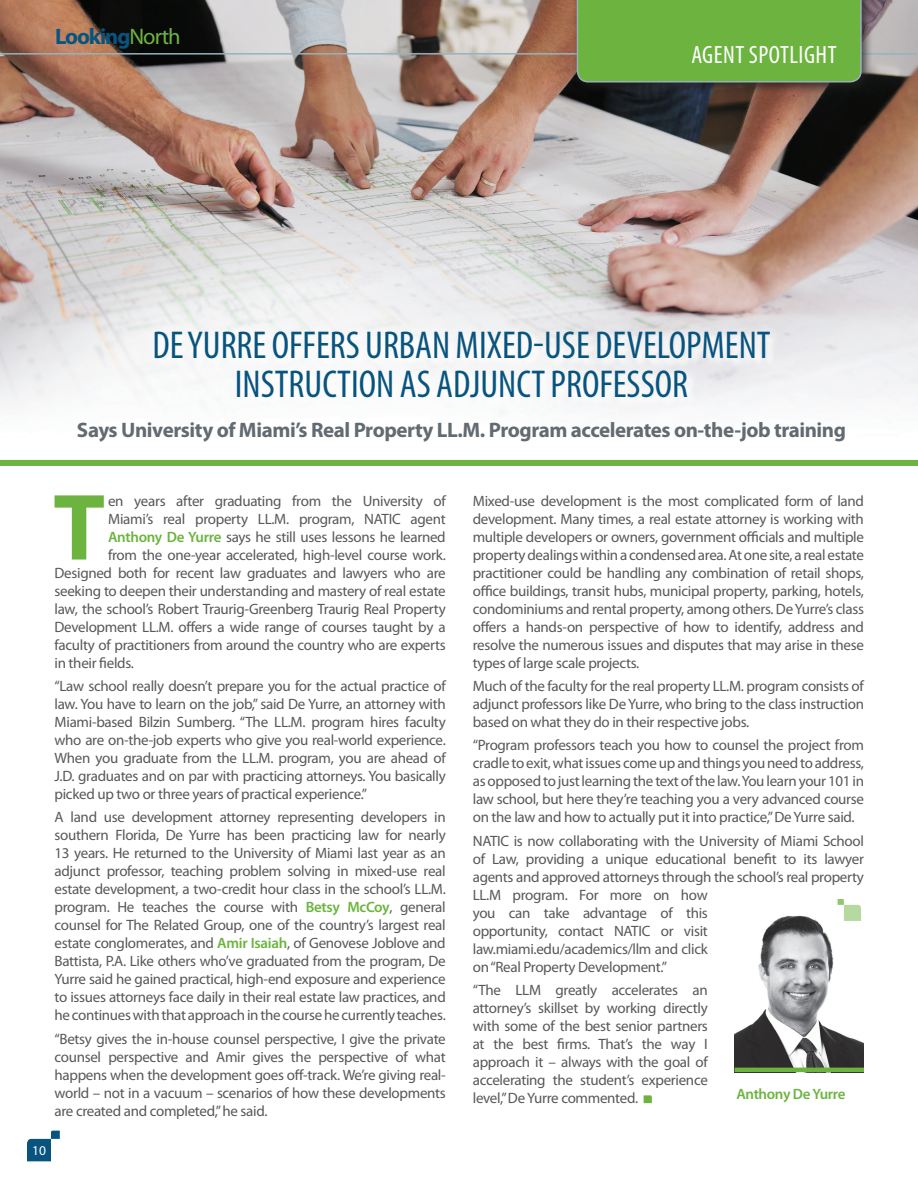
<style>
.page{position:relative;width:918px;height:1188px;background:#fff}
.page>*{position:absolute;margin:0;border:0;box-sizing:border-box;transform-origin:0 0}
.t1{font:700 95.1px "Myriad Pro";color:#6cb43f}
.t2{font:condensed 39px/39px "Myriad Pro";color:#08547f;text-align:center}
.t3{font:condensed 25.2px "Myriad Pro";letter-spacing:.02em;color:#fff}
.t4{font:700 22.5px "Myriad Pro";letter-spacing:-.05em;color:#08547f}
.t5{font:700 21px "Myriad Pro";letter-spacing:-.02em;color:#626a72}
.t6{font:15px/18px "Myriad Pro";letter-spacing:-.02em;color:#57585a;text-align:justify}
.t7{font:600 15px "Myriad Pro";letter-spacing:-.02em;color:#6cb43f}
.t8{font:13.5px "Myriad Pro";color:#fff}
.s1{font-weight:400;color:#6cb43f}
.s2{font-weight:600;color:#6cb43f}
</style>
<div class="page">
<img style="left:0;top:0;width:918px;height:460px">
<hr style="left:0;top:53px;width:917px;height:2px;background:#99b1bd">
<div style="left:572px;top:0;width:302px;height:94px;background:#231f20;opacity:.75"></div>
<div style="left:577px;top:0;width:285px;height:82px;background:#6cb43f"></div>
<svg style="left:644px;top:1095px;width:8px;height:8px"></svg>
<div style="left:0;top:460px;width:918px;height:6px;background:#6cb43f"></div>
<div style="left:66px;top:320px;width:791px;height:134px;background:#fff"></div>
<svg style="left:838px;top:899px;width:6px;height:5px"></svg>
<img style="left:735px;top:904px;width:129px;height:164px">
<hr style="left:735px;top:1068px;width:129px;height:4px;background:#6cb43f">
<svg style="left:27px;top:1131px;width:33px;height:30px"></svg>
<h3 class="t4" style="left:55px;top:24px;width:127px">Looking<span class="s1">North</span></h3>
<h3 class="t3" style="left:691px;top:39px;width:147px">AGENT SPOTLIGHT</h3>
<h2 class="t2" style="left:152px;top:325px;width:620px">DE YURRE OFFERS URBAN MIXED-USE DEVELOPMENT<br>INSTRUCTION AS ADJUNCT PROFESSOR</h2>
<h3 class="t5" style="left:77px;top:419px;width:771px">Says University of Miami’s Real Property LL.M. Program accelerates on-the-job training</h3>
<h1 class="t1" style="left:53px;top:474px;width:54px">T</h1>
<p class="t6" style="left:108px;top:492px;width:339px">en years after graduating from the University of</p>
<p class="t6" style="left:108px;top:510px;width:339px">Miami’s real property LL.M. program, NATIC agent</p>
<p class="t6" style="left:108px;top:528px;width:339px"><span class="s2">Anthony De Yurre</span> says he still uses lessons he learned</p>
<p class="t6" style="left:108px;top:546px;width:339px">from the one-year accelerated, high-level course work.</p>
<p class="t6" style="left:55px;top:564px;width:393px">Designed both for recent law graduates and lawyers who are</p>
<p class="t6" style="left:55px;top:582px;width:393px">seeking to deepen their understanding and mastery of real estate</p>
<p class="t6" style="left:55px;top:600px;width:393px">law, the school’s Robert Traurig-Greenberg Traurig Real Property</p>
<p class="t6" style="left:55px;top:618px;width:393px">Development LL.M. offers a wide range of courses taught by a</p>
<p class="t6" style="left:55px;top:636px;width:393px">faculty of practitioners from around the country who are experts</p>
<p class="t6" style="left:55px;top:654px;width:81px">in their fields.</p>
<p class="t6" style="left:55px;top:677px;width:393px">“Law school really doesn’t prepare you for the actual practice of law. You have to learn on the job,” said De Yurre, an attorney with Miami-based Bilzin Sumberg. “The LL.M. program hires faculty who are on-the-job experts who give you real-world experience.<br>When you graduate from the LL.M. program, you are ahead of J.D. graduates and on par with practicing attorneys. You basically picked up two or three years of practical experience.”</p>
<p class="t6" style="left:55px;top:809px;width:393px">A land use development attorney representing developers in southern Florida, De Yurre has been practicing law for nearly 13 years. He returned to the University of Miami last year as an adjunct professor, teaching problem solving in mixed-use real estate development, a two-credit hour class in the school’s LL.M. program. He teaches the course with <span class="s2">Betsy McCoy</span>, general counsel for The Related Group, one of the country’s largest real estate conglomerates, and <span class="s2">Amir Isaiah</span>, of Genovese Joblove and Battista, P.A. Like others who’ve graduated from the program, De Yurre said he gained practical, high-end exposure and experience to issues attorneys face daily in their real estate law practices, and he continues with that approach in the course he currently teaches.</p>
<p class="t6" style="left:55px;top:1030px;width:393px">“Betsy gives the in-house counsel perspective, I give the private counsel perspective and Amir gives the perspective of what happens when the development goes off-track. We’re giving real&shy;world – not in a vacuum – scenarios of how these developments are created and completed,” he said.</p>
<p class="t8" style="left:32px;top:1143px;width:15px">10</p>
<p class="t6" style="left:473px;top:492px;width:393px">Mixed-use development is the most complicated form of land development. Many times, a real estate attorney is working with multiple developers or owners, government officials and multiple property dealings within a condensed area. At one site, a real estate practitioner could be handling any combination of retail shops, office buildings, transit hubs, municipal property, parking, hotels, condominiums and rental property, among others. De Yurre’s class offers a hands-on perspective of how to identify, address and resolve the numerous issues and disputes that may arise in these types of large scale projects.</p>
<p class="t6" style="left:473px;top:677px;width:393px">Much of the faculty for the real property LL.M. program consists of adjunct professors like De Yurre, who bring to the class instruction based on what they do in their respective jobs.</p>
<p class="t6" style="left:473px;top:737px;width:393px">“Program professors teach you how to counsel the project from cradle to exit, what issues come up and things you need to address, as opposed to just learning the text of the law. You learn your 101 in law school, but here they’re teaching you a very advanced course on the law and how to actually put it into practice,” De Yurre said.</p>
<p class="t6" style="left:473px;top:832px;width:393px;text-align:left">NATIC is now collaborating with the University of Miami School of Law, providing a unique educational benefit to its lawyer agents and approved attorneys through the school’s real property LL.M program. For more on how<br>you can take advantage of this<br>opportunity, contact NATIC or visit law.miami.edu/academics/llm and click<br>on “Real Property Development.”</p>
<p class="t6" style="left:473px;top:981px;width:237px">“The LLM greatly accelerates an attorney’s skillset by working directly with some of the best senior partners at the best firms. That’s the way I approach it – always with the goal of accelerating the student’s experience level,” De Yurre commented.</p>
<p class="t7" style="left:736px;top:1086px;width:111px">Anthony De Yurre</p>
</div>
